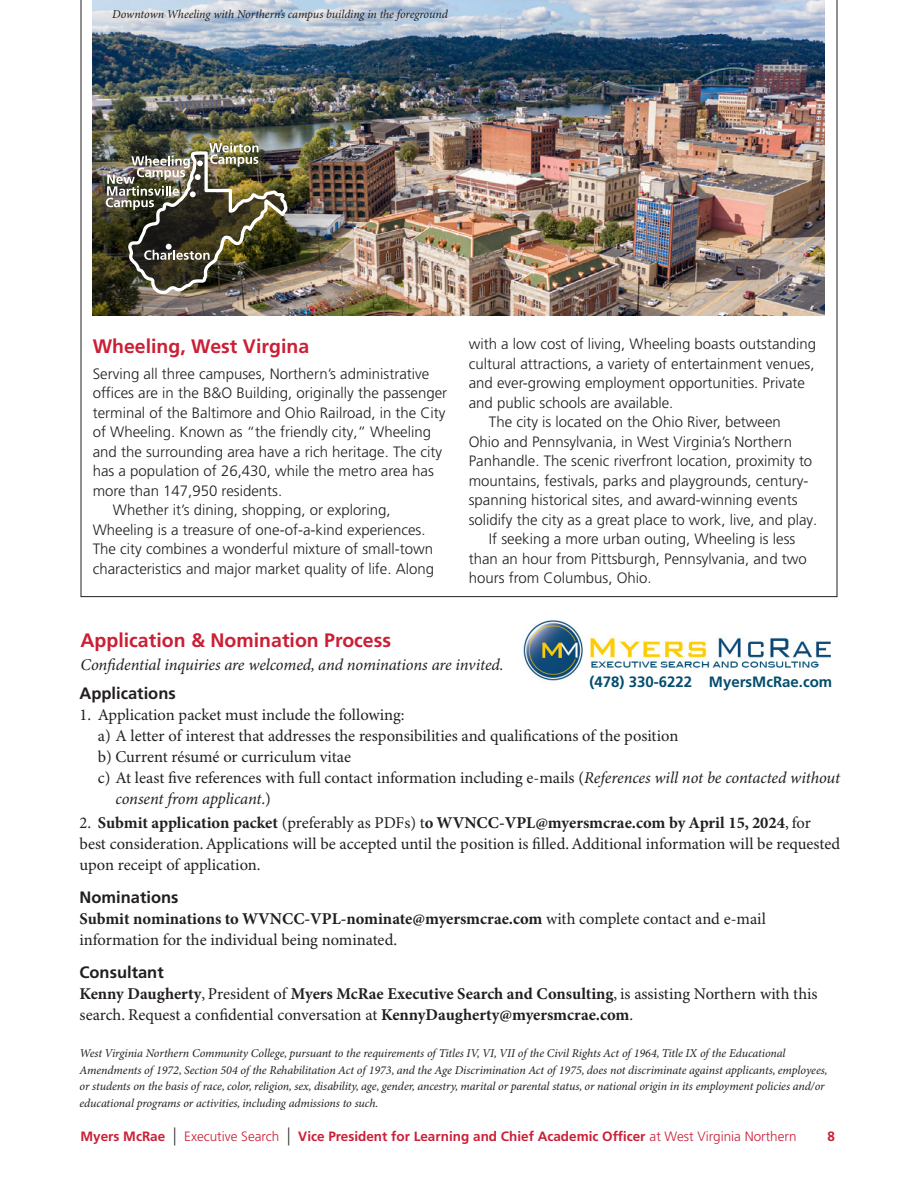
<style>
.page{position:relative;width:918px;height:1188px;background:#fff}
.page>*{position:absolute;margin:0;border:0;box-sizing:border-box;transform-origin:0 0}
.t1{font:700 19.5px "Frutiger LT Pro";color:#cb1f36}
.t2{font:16.5px/21px "Minion Pro";color:#231f20}
.t3{font:italic 16.5px "Minion Pro";letter-spacing:-.01em;color:#231f20}
.t4{font:700 16.5px "Frutiger LT Pro";color:#231f20}
.t5{font:300 15px "Frutiger LT Pro";color:#231f20}
.t6{font:700 15px "Frutiger LT Pro";color:#034d6d}
.t7{font:700 13.5px "Frutiger LT Pro";color:#cb1f36}
.t8{font:italic 12px/16.5px "Minion Pro";letter-spacing:-.01em;color:#231f20}
.s1{font-style:italic}
.s2{font-style:normal}
.s3{font-weight:700}
.s4{font-weight:300;font-stretch:condensed;font-size:18px;color:#231f20}
.s5{font-weight:300}
</style>
<div class="page">
<svg style="left:81px;top:0;width:756px;height:597px"></svg>
<img style="left:93px;top:0;width:731px;height:315px">
<img style="left:523px;top:620px;width:308px;height:61px">
<img style="left:106px;top:143px;width:182px;height:151px">
<p class="t8" style="left:112px;top:7px;width:337px">Downtown Wheeling with Northern’s campus building in the foreground</p>
<h1 class="t1" style="left:93px;top:334px;width:218px">Wheeling, West Virgina</h1>
<p class="t5" style="left:93px;top:365px;width:338px">Serving all three campuses, Northern’s administrative</p>
<p class="t5" style="left:93px;top:384px;width:356px">offices are in the B&amp;O Building, originally the passenger</p>
<p class="t5" style="left:93px;top:404px;width:354px">terminal of the Baltimore and Ohio Railroad, in the City</p>
<p class="t5" style="left:93px;top:423px;width:340px">of Wheeling. Known as “the friendly city,” Wheeling</p>
<p class="t5" style="left:93px;top:443px;width:351px">and the surrounding area have a rich heritage. The city</p>
<p class="t5" style="left:93px;top:462px;width:343px">has a population of 26,430, while the metro area has</p>
<p class="t5" style="left:93px;top:482px;width:191px">more than 147,950 residents.</p>
<p class="t5" style="left:113px;top:501px;width:279px">Whether it’s dining, shopping, or exploring,</p>
<p class="t5" style="left:93px;top:521px;width:334px">Wheeling is a treasure of one-of-a-kind experiences.</p>
<p class="t5" style="left:93px;top:540px;width:342px">The city combines a wonderful mixture of small-town</p>
<p class="t5" style="left:93px;top:560px;width:343px">characteristics and major market quality of life. Along</p>
<p class="t5" style="left:469px;top:335px;width:349px">with a low cost of living, Wheeling boasts outstanding</p>
<p class="t5" style="left:469px;top:355px;width:347px">cultural attractions, a variety of entertainment venues,</p>
<p class="t5" style="left:469px;top:374px;width:338px">and ever-growing employment opportunities. Private</p>
<p class="t5" style="left:469px;top:394px;width:206px">and public schools are available.</p>
<p class="t5" style="left:489px;top:413px;width:293px">The city is located on the Ohio River, between</p>
<p class="t5" style="left:469px;top:433px;width:325px">Ohio and Pennsylvania, in West Virginia’s Northern</p>
<p class="t5" style="left:469px;top:452px;width:345px">Panhandle. The scenic riverfront location, proximity to</p>
<p class="t5" style="left:469px;top:472px;width:341px">mountains, festivals, parks and playgrounds, century-</p>
<p class="t5" style="left:469px;top:491px;width:330px">spanning historical sites, and award-winning events</p>
<p class="t5" style="left:469px;top:511px;width:350px">solidify the city as a great place to work, live, and play.</p>
<p class="t5" style="left:489px;top:530px;width:308px">If seeking a more urban outing, Wheeling is less</p>
<p class="t5" style="left:469px;top:550px;width:340px">than an hour from Pittsburgh, Pennsylvania, and two</p>
<p class="t5" style="left:469px;top:569px;width:185px">hours from Columbus, Ohio.</p>
<h1 class="t1" style="left:81px;top:629px;width:312px">Application &amp; Nomination Process</h1>
<p class="t3" style="left:81px;top:655px;width:425px">Confidential inquiries are welcomed, and nominations are invited.</p>
<p class="t6" style="left:590px;top:673px;width:244px">(478) 330-6222 MyersMcRae.com</p>
<p class="t4" style="left:80px;top:683px;width:98px">Applications</p>
<p class="t2" style="left:80px;top:704px;width:327px">1. Application packet must include the following:</p>
<p class="t2" style="left:98px;top:725px;width:582px">a) A letter of interest that addresses the responsibilities and qualifications of the position</p>
<p class="t2" style="left:98px;top:746px;width:255px">b) Current résumé or curriculum vitae</p>
<p class="t2" style="left:98px;top:767px;width:744px">c) At least five references with full contact information including e-mails (<span class="s1">References will not be contacted without</span></p>
<p class="t3" style="left:116px;top:788px;width:157px">consent from applicant<span class="s2">.)</span></p>
<p class="t2" style="left:80px;top:813px;width:762px">2. <span class="s3">Submit application packet</span> (preferably as PDFs) t<span class="s3">o WVNCC-VPL@myersmcrae.com by April 15, 2024</span>, for best consideration. Applications will be accepted until the position is filled. Additional information will be requested upon receipt of application.</p>
<p class="t4" style="left:80px;top:887px;width:100px">Nominations</p>
<p class="t2" style="left:80px;top:909px;width:688px"><span class="s3">Submit nominations to WVNCC-VPL-nominate@myersmcrae.com</span> with complete contact and e-mail information for the individual being nominated.</p>
<p class="t4" style="left:80px;top:962px;width:86px">Consultant</p>
<p class="t2" style="left:80px;top:984px;width:740px"><span class="s3">Kenny Daugherty</span>, President of <span class="s3">Myers McRae Executive Search and Consulting</span>, is assisting Northern with this search. Request a confidential conversation at <span class="s3">KennyDaugherty@myersmcrae.com</span>.</p>
<p class="t8" style="left:80px;top:1046px;width:750px">West Virginia Northern Community College, pursuant to the requirements of Titles IV, VI, VII of the Civil Rights Act of 1964, Title IX of the Educational Amendments of 1972, Section 504 of the Rehabilitation Act of 1973, and the Age Discrimination Act of 1975, does not discriminate against applicants, employees, or students on the basis of race, color, religion, sex, disability, age, gender, ancestry, marital or parental status, or national origin in its employment policies and/or educational programs or activities, including admissions to such.</p>
<p class="t7" style="left:81px;top:1128px;width:718px">Myers McRae <span class="s4">|</span> <span class="s5">Executive Search</span> <span class="s4">|</span> Vice President for Learning and Chief Academic Officer <span class="s5">at West Virginia Northern</span></p>
<p class="t7" style="left:828px;top:1128px;width:9px">8</p>
</div>
